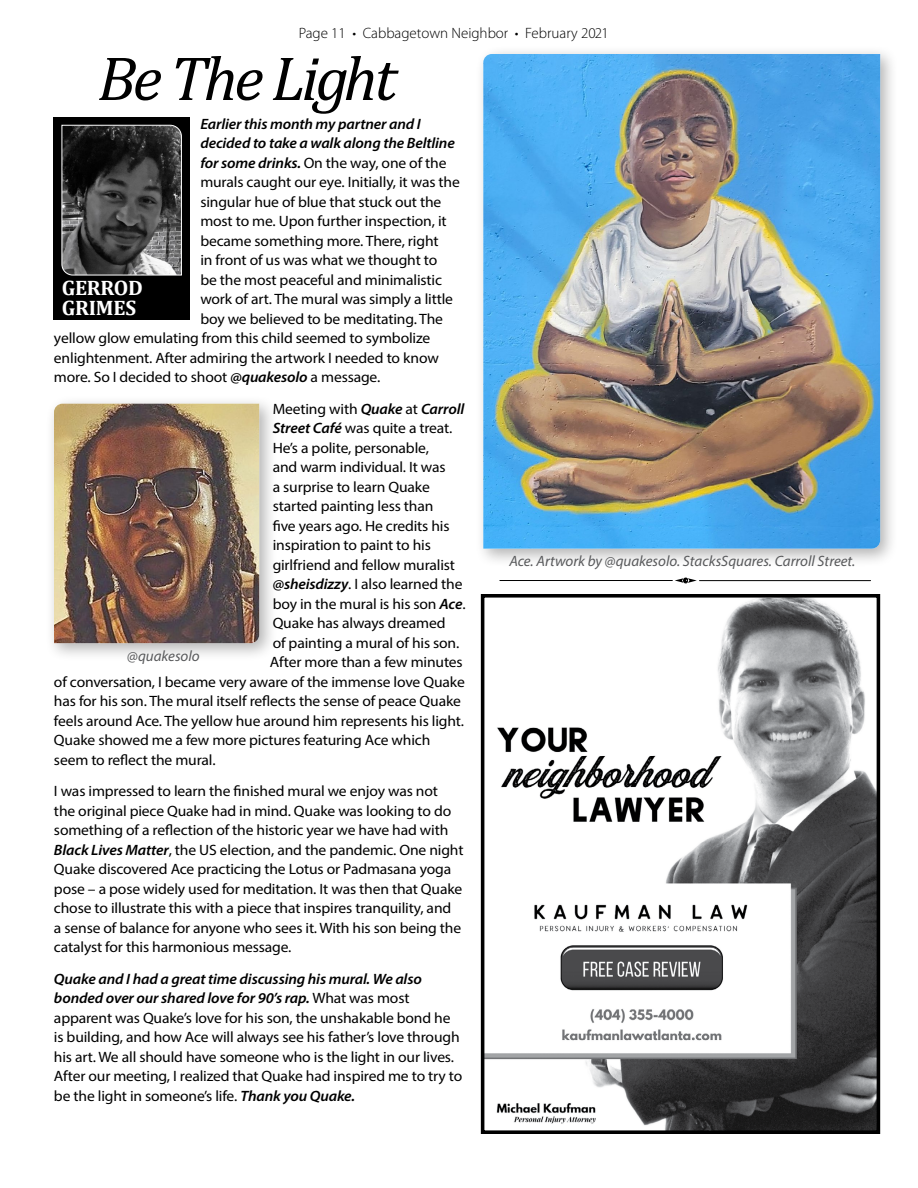
<style>
.page{position:relative;width:918px;height:1188px;background:#fff}
.page>*{position:absolute;margin:0;border:0;box-sizing:border-box;transform-origin:0 0}
.t1{font:italic 63px "Cambria";letter-spacing:-.05em;color:#000}
.t2{font:700 21px/19.5px "Cambria";letter-spacing:-.01em;color:#fff}
.t3{font:15px/19.5px "Myriad Pro";letter-spacing:-.01em;color:#000;scale:1.04 1}
.t4{font:italic 600 15px "Myriad Pro";letter-spacing:-.01em;color:#000;scale:1.04 1}
.t5{font:italic 15px "Myriad Pro";color:#58595b}
.t6{font:300 15px "Myriad Pro";color:#000}
.s1{font-weight:600;font-style:italic}
</style>
<div class="page">
<svg style="left:675px;top:578px;width:22px;height:5px"></svg>
<hr style="left:500px;top:580px;width:172px;height:1px;background:#000">
<hr style="left:699px;top:580px;width:172px;height:1px;background:#000">
<img style="left:486px;top:599px;width:389px;height:530px">
<div style="left:481px;top:594px;width:399px;height:540px;border:4px solid #000"></div>
<div style="left:53px;top:118px;width:137px;height:202px;background:#000"></div>
<svg style="left:61px;top:124px;width:121px;height:152px"></svg>
<div style="left:45px;top:395px;width:233px;height:267px;background:#000;opacity:.3"></div>
<img style="left:54px;top:404px;width:205px;height:239px">
<div style="left:474px;top:45px;width:425px;height:522px;background:#000;opacity:.3"></div>
<img style="left:483px;top:54px;width:397px;height:495px">
<p class="t6" style="left:299px;top:25px;width:312px">Page 11 • Cabbagetown Neighbor • February 2021</p>
<h1 class="t1" style="left:98px;top:34px;width:300px">Be The Light</h1>
<p class="t4" style="left:200px;top:114px;width:214px">Earlier this month my partner and I</p>
<p class="t4" style="left:200px;top:133px;width:246px">decided to take a walk along the Beltline</p>
<p class="t3" style="left:200px;top:153px;width:238px"><span class="s1">for some drinks.</span> On the way, one of the</p>
<p class="t3" style="left:200px;top:172px;width:251px">murals caught our eye. Initially, it was the</p>
<p class="t3" style="left:200px;top:192px;width:233px">singular hue of blue that stuck out the</p>
<p class="t3" style="left:200px;top:211px;width:238px">most to me. Upon further inspection, it</p>
<p class="t3" style="left:200px;top:231px;width:231px">became something more. There, right</p>
<p class="t3" style="left:200px;top:250px;width:229px">in front of us was what we thought to</p>
<p class="t3" style="left:200px;top:270px;width:234px">be the most peaceful and minimalistic</p>
<p class="t3" style="left:200px;top:289px;width:245px">work of art. The mural was simply a little</p>
<p class="t3" style="left:200px;top:309px;width:235px">boy we believed to be meditating. The</p>
<p class="t3" style="left:54px;top:328px;width:363px">yellow glow emulating from this child seemed to symbolize</p>
<p class="t3" style="left:54px;top:348px;width:372px">enlightenment. After admiring the artwork I needed to know</p>
<p class="t3" style="left:54px;top:367px;width:315px">more. So I decided to shoot <span class="s1">@quakesolo</span> a message.</p>
<p class="t3" style="left:273px;top:399px;width:186px">Meeting with <span class="s1">Quake</span> at <span class="s1">Carroll</span></p>
<p class="t3" style="left:273px;top:418px;width:174px"><span class="s1">Street Café</span> was quite a treat.</p>
<p class="t3" style="left:273px;top:438px;width:152px">He’s a polite, personable,</p>
<p class="t3" style="left:273px;top:457px;width:168px">and warm individual. It was</p>
<p class="t3" style="left:273px;top:477px;width:153px">a surprise to learn Quake</p>
<p class="t3" style="left:273px;top:496px;width:156px">started painting less than</p>
<p class="t3" style="left:273px;top:516px;width:172px">five years ago. He credits his</p>
<p class="t3" style="left:273px;top:535px;width:154px">inspiration to paint to his</p>
<p class="t3" style="left:273px;top:555px;width:177px">girlfriend and fellow muralist</p>
<p class="t3" style="left:273px;top:574px;width:184px"><span class="s1">@sheisdizzy</span>. I also learned the</p>
<p class="t3" style="left:273px;top:594px;width:187px">boy in the mural is his son <span class="s1">Ace</span>.</p>
<p class="t3" style="left:273px;top:613px;width:168px">Quake has always dreamed</p>
<p class="t3" style="left:273px;top:633px;width:181px">of painting a mural of his son.</p>
<p class="t3" style="left:270px;top:652px;width:187px">After more than a few minutes</p>
<p class="t3" style="left:54px;top:672px;width:397px">of conversation, I became very aware of the immense love Quake</p>
<p class="t3" style="left:54px;top:691px;width:393px">has for his son. The mural itself reflects the sense of peace Quake</p>
<p class="t3" style="left:54px;top:711px;width:396px">feels around Ace. The yellow hue around him represents his light.</p>
<p class="t3" style="left:54px;top:730px;width:363px">Quake showed me a few more pictures featuring Ace which</p>
<p class="t3" style="left:54px;top:750px;width:157px">seem to reflect the mural.</p>
<p class="t3" style="left:54px;top:781px;width:395px">I was impressed to learn the finished mural we enjoy was not<br>the original piece Quake had in mind. Quake was looking to do something of a reflection of the historic year we have had with <span class="s1">Black Lives Matter</span>, the US election, and the pandemic. One night Quake discovered Ace practicing the Lotus or Padmasana yoga pose – a pose widely used for meditation. It was then that Quake chose to illustrate this with a piece that inspires tranquility, and<br>a sense of balance for anyone who sees it. With his son being the catalyst for this harmonious message.</p>
<p class="t3" style="left:54px;top:969px;width:394px"><span class="s1">Quake and I had a great time discussing his mural. We also bonded over our shared love for 90’s rap.</span> What was most apparent was Quake’s love for his son, the unshakable bond he is building, and how Ace will always see his father’s love through his art. We all should have someone who is the light in our lives.<br>After our meeting, I realized that Quake had inspired me to try to be the light in someone’s life. <span class="s1">Thank you Quake.</span></p>
<h2 class="t2" style="left:62px;top:277px;width:83px">GERROD<br>GRIMES</h2>
<p class="t5" style="left:509px;top:552px;width:348px">Ace. Artwork by @quakesolo. StacksSquares. Carroll Street.</p>
<p class="t5" style="left:127px;top:647px;width:74px">@quakesolo</p>
</div>
